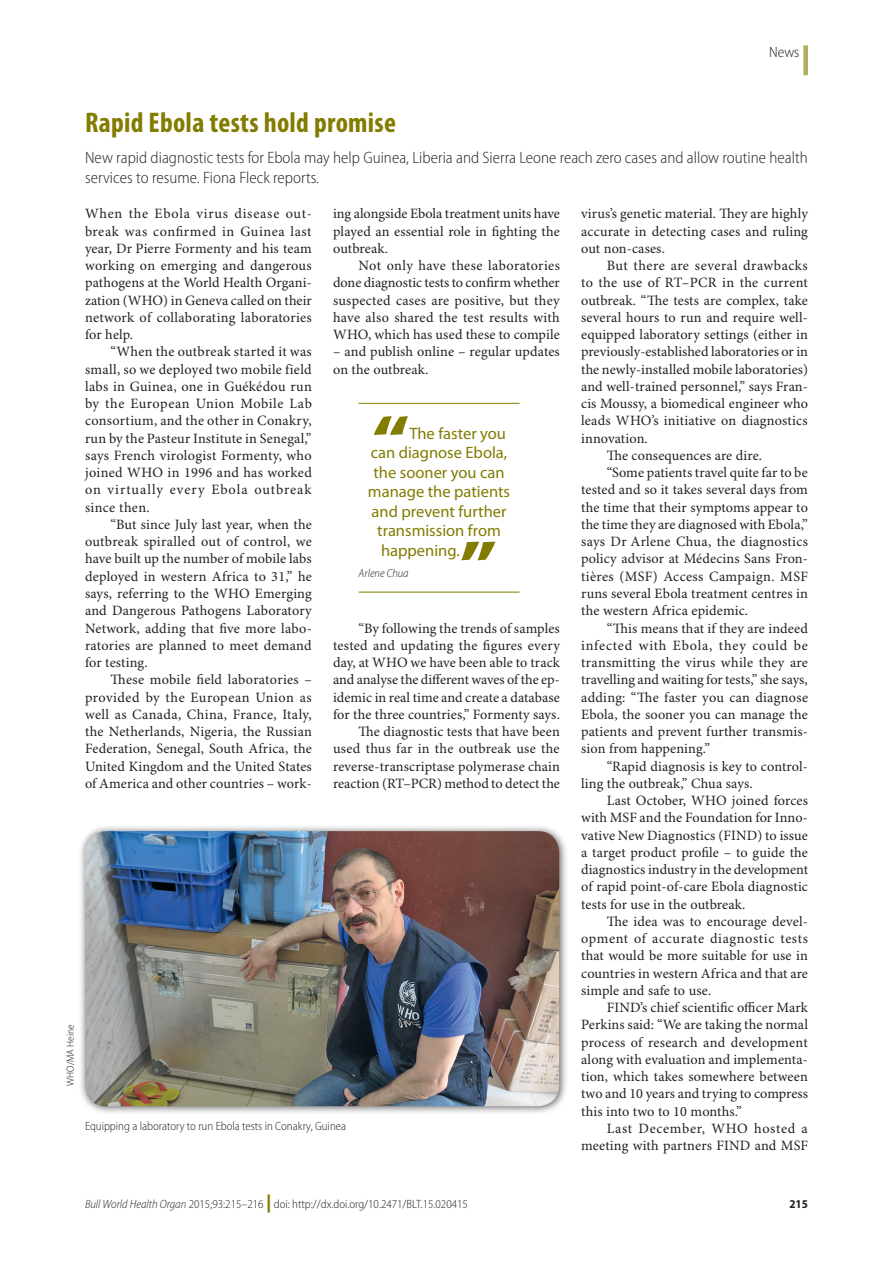
<style>
.page{position:relative;width:893px;height:1263px;background:#fff}
.page>*{position:absolute;margin:0;border:0;box-sizing:border-box;transform-origin:0 0}
.t1{font:900 63.75px "Myriad Pro";color:#827c00;scale:1.18 1}
.Article_Title{font:700 condensed 28.5px "Myriad Pro";letter-spacing:.01em;color:#827c00}
.Strap_Para{font:300 semi-condensed 16.5px/19.5px "Myriad Pro";letter-spacing:.005em;color:#231f20}
.t2{font:16.5px "Myriad Pro";color:#827c00}
.Section_Title{font:300 semi-condensed 15px "Myriad Pro";color:#231f20}
.Para_Ind{font:14.25px/17.2px "Minion Pro";letter-spacing:.01em;color:#231f20;text-align:justify}
.Para_No_Ind{font:14.25px/17.2px "Minion Pro";letter-spacing:.015em;color:#231f20;text-align:justify}
.News_Fig_Capt{font:300 semi-condensed 12px "Myriad Pro";color:#231f20}
.t3{font:700 semi-condensed 12px "Myriad Pro";color:#231f20}
.t4{font:italic 300 semi-condensed 11.7px "Myriad Pro";letter-spacing:.005em;color:#231f20}
.Fig_Credit{font:300 semi-condensed 10.5px "Myriad Pro";color:#231f20}
.s1{font-style:italic}
.s2{font-weight:900;font-stretch:normal;font-size:18px;color:#827c00}
</style>
<div class="page">
<div style="left:803px;top:45px;width:5px;height:30px;background:#b2ac5f"></div>
<hr style="left:359px;top:403px;width:160px;height:1px;background:#827c00">
<hr style="left:359px;top:592px;width:160px;height:1px;background:#827c00">
<div style="left:78px;top:824px;width:490px;height:291px;background:#231f20;opacity:.75"></div>
<img style="left:85px;top:831px;width:474px;height:275px">
<p class="Section_Title" style="left:769px;top:44px;width:32px">News</p>
<p class="Fig_Credit" style="left:65px;top:1086px;width:63px;rotate:-90deg">WHO/MA Heine</p>
<p class="Article_Title" style="left:85px;top:107px;width:312px">Rapid Ebola tests hold promise</p>
<p class="Strap_Para" style="left:85px;top:148px;width:724px">New rapid diagnostic tests for Ebola may help Guinea, Liberia and Sierra Leone reach zero cases and allow routine health services to resume. Fiona Fleck reports.</p>
<p class="Para_No_Ind" style="left:85px;top:206px;width:228px">When the Ebola virus disease out&shy;break was confirmed in Guinea last year, Dr Pierre Formenty and his team working on emerging and dangerous pathogens at the World Health Organi&shy;zation (WHO) in Geneva called on their network of collaborating laboratories for help.</p>
<p class="Para_Ind" style="left:85px;top:344px;width:228px;text-indent:26px">“When the outbreak started it was small, so we deployed two mobile field labs in Guinea, one in Guékédou run by the European Union Mobile Lab consortium, and the other in Conakry, run by the Pasteur Institute in Senegal,” says French virologist Formenty, who joined WHO in 1996 and has worked on virtually every Ebola outbreak since then.</p>
<p class="Para_Ind" style="left:85px;top:516px;width:228px;text-indent:26px">“But since July last year, when the outbreak spiralled out of control, we have built up the number of mobile labs deployed in western Africa to 31,” he says, referring to the WHO Emerging and Dangerous Pathogens Laboratory Network, adding that five more labo&shy;ratories are planned to meet demand for testing.</p>
<p class="Para_Ind" style="left:85px;top:672px;width:228px;text-indent:26px">These mobile field laboratories – provided by the European Union as well as Canada, China, France, Italy, the Netherlands, Nigeria, the Russian Federation, Senegal, South Africa, the United Kingdom and the United States of America and other countries – work-</p>
<p class="Para_Ind" style="left:333px;top:206px;width:228px">ing alongside Ebola treatment units have played an essential role in fighting the outbreak.</p>
<p class="Para_Ind" style="left:333px;top:258px;width:228px;text-indent:26px">Not only have these laboratories done diagnostic tests to confirm whether suspected cases are positive, but they have also shared the test results with WHO, which has used these to compile</p>
<p class="Para_Ind" style="left:333px;top:344px;width:228px">– and publish online – regular updates on the outbreak.</p>
<p class="t1" style="left:372px;top:403px;width:33px">“</p>
<p class="t2" style="left:409px;top:424px;width:98px">The faster you</p>
<p class="t2" style="left:371px;top:444px;width:138px">can diagnose Ebola,</p>
<p class="t2" style="left:373px;top:463px;width:133px">the sooner you can</p>
<p class="t2" style="left:368px;top:483px;width:144px">manage the patients</p>
<p class="t2" style="left:372px;top:502px;width:136px">and prevent further</p>
<p class="t2" style="left:377px;top:522px;width:125px">transmission from</p>
<p class="t2" style="left:381px;top:541px;width:80px">happening.</p>
<p class="t4" style="left:359px;top:567px;width:52px">Arlene Chua</p>
<p class="t1" style="left:460px;top:528px;width:33px">”</p>
<p class="Para_Ind" style="left:333px;top:620px;width:228px;text-indent:26px">“By following the trends of samples tested and updating the figures every day, at WHO we have been able to track and analyse the different waves of the ep&shy;idemic in real time and create a database for the three countries,” Formenty says.</p>
<p class="Para_Ind" style="left:333px;top:723px;width:228px;text-indent:26px">The diagnostic tests that have been used thus far in the outbreak use the reverse-transcriptase polymerase chain reaction (RT–PCR) method to detect the</p>
<p class="News_Fig_Capt" style="left:85px;top:1120px;width:263px">Equipping a laboratory to run Ebola tests in Conakry, Guinea</p>
<p class="Para_Ind" style="left:581px;top:206px;width:228px">virus’s genetic material. They are highly accurate in detecting cases and ruling out non-cases.</p>
<p class="Para_Ind" style="left:581px;top:258px;width:228px;text-indent:26px">But there are several drawbacks to the use of RT–PCR in the current outbreak. “The tests are complex, take several hours to run and require well&shy;equipped laboratory settings (either in previously-established laboratories or in the newly-installed mobile laboratories) and well-trained personnel,” says Fran&shy;cis Moussy, a biomedical engineer who leads WHO’s initiative on diagnostics innovation.</p>
<p class="Para_Ind" style="left:607px;top:447px;width:157px">The consequences are dire.</p>
<p class="Para_Ind" style="left:581px;top:465px;width:228px;text-indent:26px">“Some patients travel quite far to be tested and so it takes several days from the time that their symptoms appear to the time they are diagnosed with Ebola,” says Dr Arlene Chua, the diagnostics policy advisor at Médecins Sans Fron&shy;tières (MSF) Access Campaign. MSF runs several Ebola treatment centres in the western Africa epidemic.</p>
<p class="Para_Ind" style="left:581px;top:620px;width:228px;text-indent:26px">“This means that if they are indeed infected with Ebola, they could be transmitting the virus while they are travelling and waiting for tests,” she says, adding: “The faster you can diagnose Ebola, the sooner you can manage the patients and prevent further transmis&shy;sion from happening.”</p>
<p class="Para_Ind" style="left:581px;top:758px;width:228px;text-indent:26px">“Rapid diagnosis is key to control&shy;ling the outbreak,” Chua says.</p>
<p class="Para_Ind" style="left:581px;top:792px;width:228px;text-indent:26px">Last October, WHO joined forces with MSF and the Foundation for Inno&shy;vative New Diagnostics (FIND) to issue a target product profile – to guide the diagnostics industry in the development of rapid point-of-care Ebola diagnostic tests for use in the outbreak.</p>
<p class="Para_Ind" style="left:581px;top:913px;width:228px;text-indent:26px">The idea was to encourage devel&shy;opment of accurate diagnostic tests that would be more suitable for use in countries in western Africa and that are simple and safe to use.</p>
<p class="Para_Ind" style="left:581px;top:999px;width:228px;text-indent:26px">FIND’s chief scientific officer Mark Perkins said: “We are taking the normal process of research and development along with evaluation and implementa&shy;tion, which takes somewhere between two and 10 years and trying to compress this into two to 10 months.”</p>
<p class="Para_Ind" style="left:581px;top:1120px;width:228px;text-align:right">Last December, WHO hosted a meeting with partners FIND and MSF</p>
<p class="News_Fig_Capt" style="left:85px;top:1198px;width:384px"><span class="s1">Bull World Health Organ</span> 2015;93:215–216 <span class="s2">|</span> doi: http://dx.doi.org/10.2471/BLT.15.020415</p>
<p class="t3" style="left:789px;top:1197px;width:20px">215</p>
</div>
